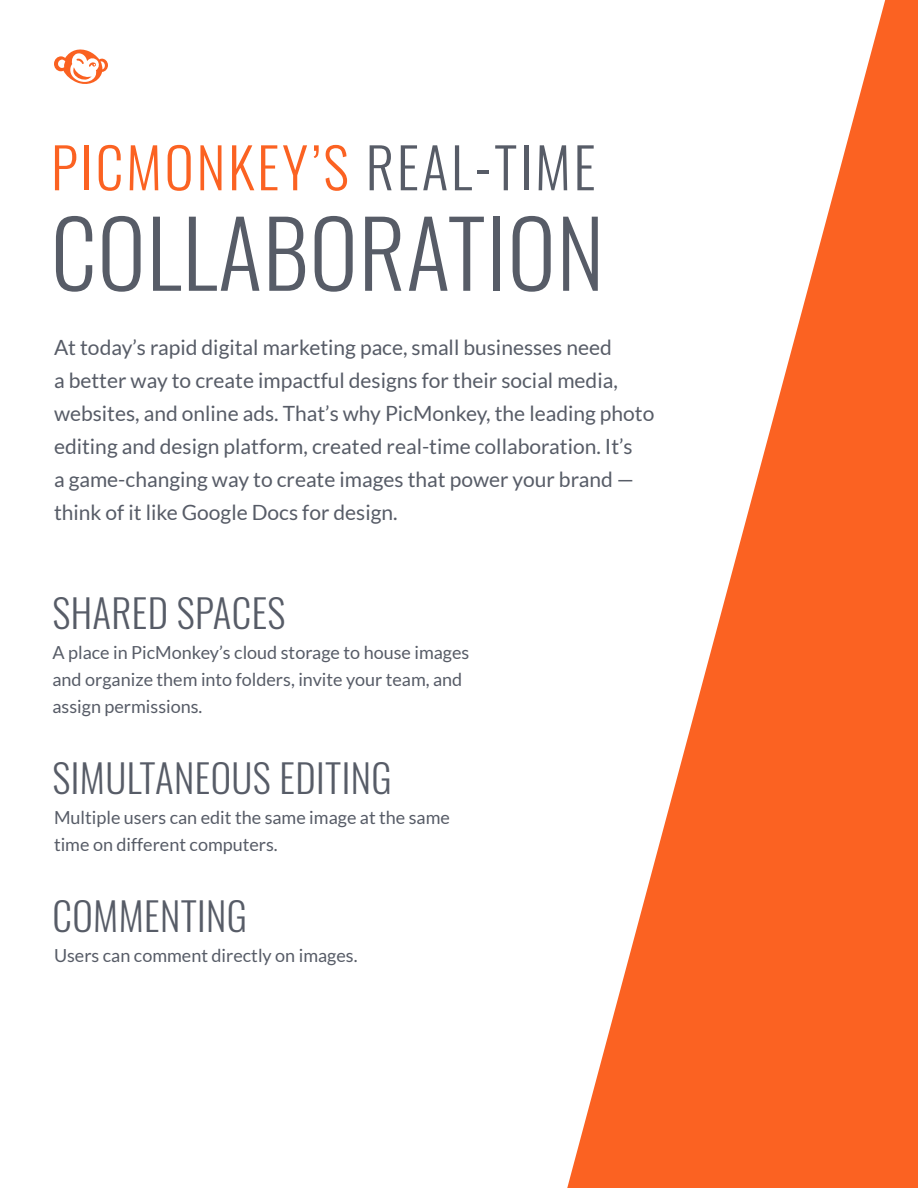
<style>
.page{position:relative;width:918px;height:1188px;background:#fff}
.page>*{position:absolute;margin:0;border:0;box-sizing:border-box;transform-origin:0 0}
.t1{font:300 91.5px "Oswald";letter-spacing:.01em;color:#575c67}
.t2{font:300 55.5px "Oswald";letter-spacing:.05em;color:#fb6222}
.t3{font:300 39px "Oswald";letter-spacing:.01em;color:#575c67}
.t4{font:21px/33px "Lato";color:#575c67}
.t5{font:18px/27px "Lato";color:#575c67}
.s1{color:#575c67}
</style>
<div class="page">
<svg style="left:567px;top:0;width:351px;height:1188px;fill:#fb6222"></svg>
<svg style="left:54px;top:49px;width:54px;height:35px"></svg>
<h2 class="t2" style="left:51px;top:118px;width:546px">PICMONKEY’S <span class="s1">REAL-TIME</span></h2>
<h1 class="t1" style="left:51px;top:172px;width:555px">COLLABORATION</h1>
<p class="t4" style="left:54px;top:330px;width:602px">At today’s rapid digital marketing pace, small businesses need<br>a better way to create impactful designs for their social media, websites, and online ads. That’s why PicMonkey, the leading photo editing and design platform, created real-time collaboration. It’s<br>a game-changing way to create images that power your brand — think of it like Google Docs for design.</p>
<h3 class="t3" style="left:52px;top:578px;width:235px">SHARED SPACES</h3>
<p class="t5" style="left:52px;top:639px;width:418px">A place in PicMonkey’s cloud storage to house images and organize them into folders, invite your team, and assign permissions.</p>
<h3 class="t3" style="left:52px;top:743px;width:341px">SIMULTANEOUS EDITING</h3>
<p class="t5" style="left:54px;top:804px;width:397px">Multiple users can edit the same image at the same time on different computers.</p>
<h3 class="t3" style="left:52px;top:881px;width:196px">COMMENTING</h3>
<p class="t5" style="left:54px;top:942px;width:305px">Users can comment directly on images.</p>
</div>
